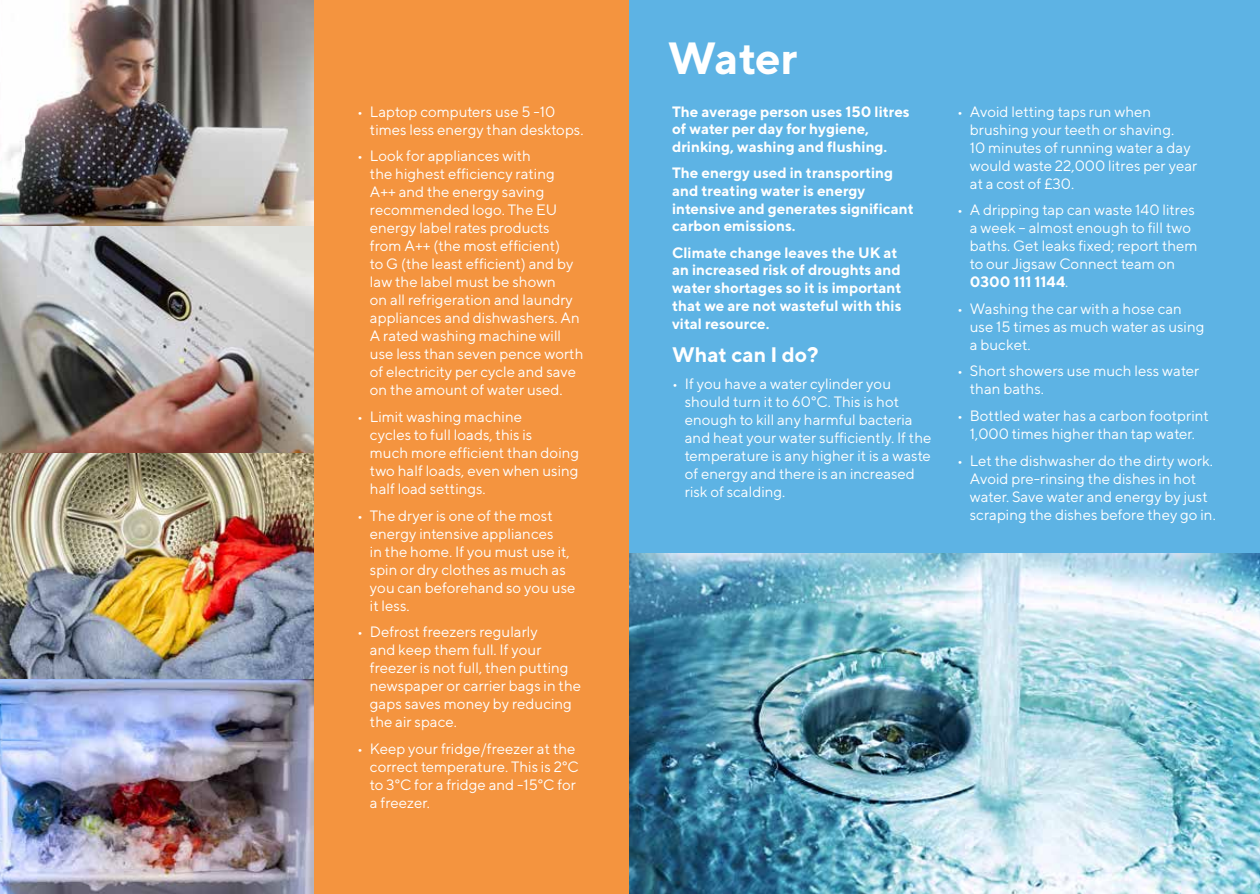
<style>
.page{position:relative;width:1260px;height:894px;background:#fff}
.page>*{position:absolute;margin:0;border:0;box-sizing:border-box;transform-origin:0 0}
.t1{font:700 45px "TT Norms";letter-spacing:-.02em;color:#fff}
.t2{font:700 21px "TT Norms";color:#fff}
.t3{font:15px/18px "TT Norms";color:#fff}
.t4{font:700 15px/17.7px "TT Norms";color:#fff}
.s1{font-weight:700}
</style>
<div class="page">
<div style="left:314px;top:0;width:315px;height:893px;background:#f4943f"></div>
<img style="left:0;top:0;width:314px;height:893px">
<div style="left:629px;top:0;width:630px;height:553px;background:#5db3e4"></div>
<img style="left:629px;top:553px;width:630px;height:340px">
<p class="t3" style="left:370px;top:102px;width:215px;text-indent:-13px">• Laptop computers use 5 -10 times less energy than desktops.</p>
<p class="t3" style="left:370px;top:146px;width:215px;text-indent:-13px">• Look for appliances with<br>the highest efficiency rating<br>A++ and the energy saving recommended logo. The EU energy label rates products from A++ (the most efficient)<br>to G (the least efficient) and by law the label must be shown<br>on all refrigeration and laundry appliances and dishwashers. An<br>A rated washing machine will use less than seven pence worth of electricity per cycle and save on the amount of water used.</p>
<p class="t3" style="left:370px;top:407px;width:211px;text-indent:-13px">• Limit washing machine<br>cycles to full loads, this is<br>much more efficient than doing two half loads, even when using half load settings.</p>
<p class="t3" style="left:370px;top:505px;width:207px;text-indent:-13px">• The dryer is one of the most energy intensive appliances<br>in the home. If you must use it, spin or dry clothes as much as you can beforehand so you use it less.</p>
<p class="t3" style="left:370px;top:622px;width:213px;text-indent:-13px">• Defrost freezers regularly<br>and keep them full. If your freezer is not full, then putting newspaper or carrier bags in the gaps saves money by reducing the air space.</p>
<p class="t3" style="left:370px;top:738px;width:210px;text-indent:-13px">• Keep your fridge/freezer at the correct temperature. This is 2°C to 3°C for a fridge and -15°C for a freezer.</p>
<h1 class="t1" style="left:668px;top:30px;width:131px">Water</h1>
<p class="t4" style="left:672px;top:102px;width:239px">The average person uses 150 litres of water per day for hygiene, drinking, washing and flushing.</p>
<p class="t4" style="left:672px;top:164px;width:243px">The energy used in transporting and treating water is energy intensive and generates significant carbon emissions.</p>
<p class="t4" style="left:672px;top:243px;width:231px">Climate change leaves the UK at an increased risk of droughts and water shortages so it is important that we are not wasteful with this vital resource.</p>
<h2 class="t2" style="left:672px;top:341px;width:148px">What can I do?</h2>
<p class="t3" style="left:685px;top:374px;width:248px;text-indent:-13px">• If you have a water cylinder you should turn it to 60°C. This is hot enough to kill any harmful bacteria and heat your water sufficiently. If the temperature is any higher it is a waste of energy and there is an increased risk of scalding.</p>
<p class="t3" style="left:969px;top:102px;width:229px;text-indent:-13px">• Avoid letting taps run when brushing your teeth or shaving.<br>10 minutes of running water a day would waste 22,000 litres per year at a cost of £30.</p>
<p class="t3" style="left:969px;top:200px;width:229px;text-indent:-13px">• A dripping tap can waste 140 litres a week – almost enough to fill two baths. Get leaks fixed; report them to our Jigsaw Connect team on<br><span class="s1">0300 111 1144</span>.</p>
<p class="t3" style="left:969px;top:299px;width:236px;text-indent:-13px">• Washing the car with a hose can use 15 times as much water as using a bucket.</p>
<p class="t3" style="left:969px;top:361px;width:231px;text-indent:-13px">• Short showers use much less water than baths.</p>
<p class="t3" style="left:957px;top:406px;width:253px;text-align:center">• Bottled water has a carbon footprint<br>1,000 times higher than tap water.</p>
<p class="t3" style="left:969px;top:450px;width:247px;text-indent:-13px">• Let the dishwasher do the dirty work.<br>Avoid pre-rinsing the dishes in hot water. Save water and energy by just scraping the dishes before they go in.</p>
</div>
